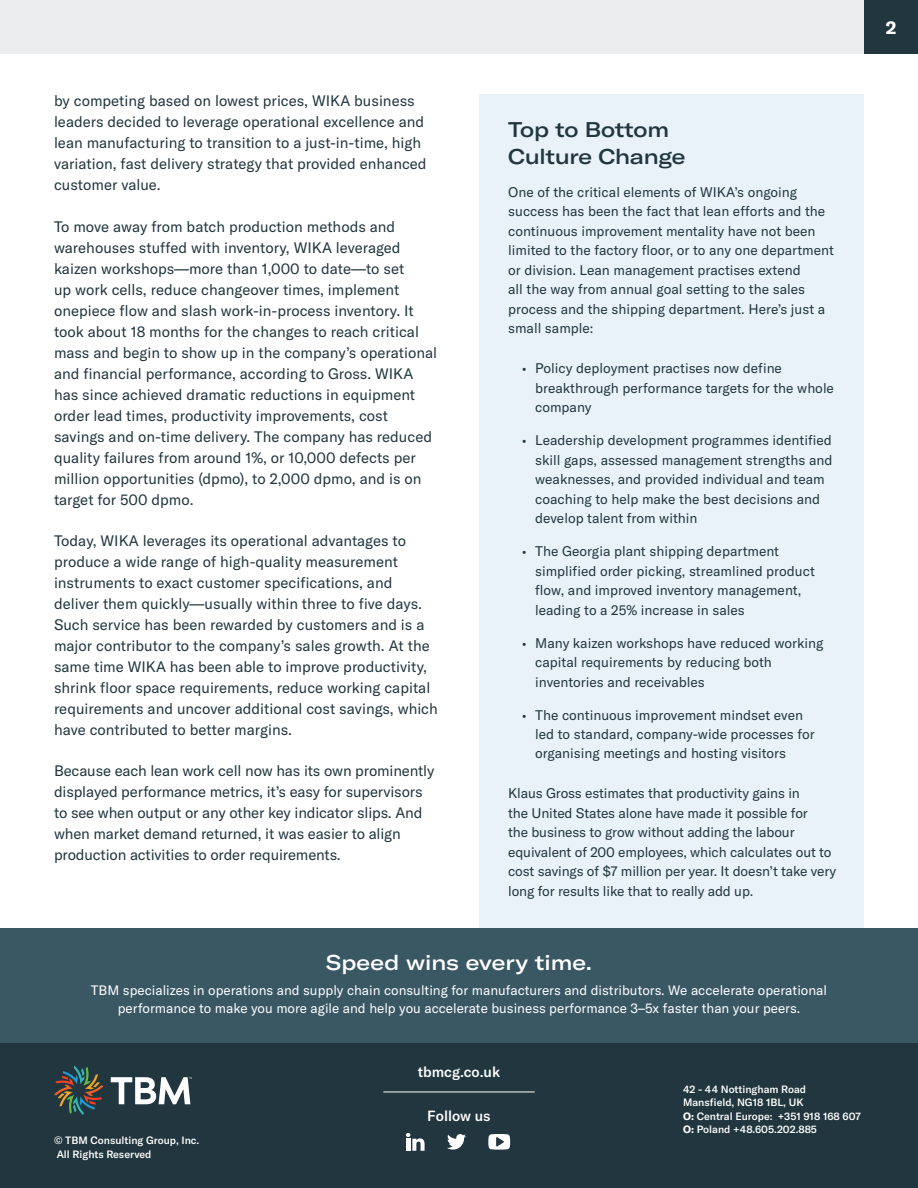
<style>
.page{position:relative;width:918px;height:1188px;background:#fff}
.page>*{position:absolute;margin:0;border:0;box-sizing:border-box;transform-origin:0 0}
.t1{font:500 expanded 21px/27px "GT America";letter-spacing:-.01em;color:#21363e}
.t2{font:500 expanded 21px "GT America";color:#fff}
.t3{font:700 18px "GT America";color:#fff}
.t4{font:15px/21px "GT America";color:#21363e}
.t5{font:500 14.55px "GT America";color:#fff}
.t6{font:13.8px/19.5px "GT America";color:#21363e}
.t7{font:13.5px/18px "GT America";color:#fff;text-align:center}
.t8{font:500 10.5px/13.5px "GT America";color:#fff}
.s1{font-weight:700}
</style>
<div class="page">
<div style="left:864px;top:0;width:54px;height:54px;background:#21363e"></div>
<div style="left:0;top:0;width:864px;height:54px;background:#ecedee"></div>
<div style="left:0;top:928px;width:918px;height:117px;background:#3a5764"></div>
<div style="left:0;top:1043px;width:918px;height:145px;background:#21363e"></div>
<svg style="left:54px;top:1066px;width:50px;height:49px"></svg>
<svg style="left:111px;top:1077px;width:81px;height:27px"></svg>
<svg style="left:406px;top:1133px;width:19px;height:18px"></svg>
<svg style="left:447px;top:1134px;width:19px;height:16px"></svg>
<svg style="left:488px;top:1134px;width:22px;height:16px"></svg>
<hr style="left:383px;top:1092px;width:152px;height:1px;background:#fff">
<div style="left:479px;top:94px;width:385px;height:834px;background:#e9f2f9"></div>
<p class="t4" style="left:54px;top:91px;width:374px">by competing based on lowest prices, WIKA business leaders decided to leverage operational excellence and lean manufacturing to transition to a just-in-time, high variation, fast delivery strategy that provided enhanced customer value.</p>
<p class="t4" style="left:54px;top:216px;width:385px">To move away from batch production methods and warehouses stuffed with inventory, WIKA leveraged kaizen workshops—more than 1,000 to date—to set<br>up work cells, reduce changeover times, implement onepiece flow and slash work-in-process inventory. It took about 18 months for the changes to reach critical mass and begin to show up in the company’s operational and financial performance, according to Gross. WIKA has since achieved dramatic reductions in equipment order lead times, productivity improvements, cost savings and on-time delivery. The company has reduced quality failures from around 1%, or 10,000 defects per million opportunities (dpmo), to 2,000 dpmo, and is on target for 500 dpmo.</p>
<p class="t4" style="left:54px;top:530px;width:385px">Today, WIKA leverages its operational advantages to produce a wide range of high-quality measurement instruments to exact customer specifications, and deliver them quickly—usually within three to five days.<br>Such service has been rewarded by customers and is a major contributor to the company’s sales growth. At the same time WIKA has been able to improve productivity, shrink floor space requirements, reduce working capital requirements and uncover additional cost savings, which have contributed to better margins.</p>
<p class="t4" style="left:54px;top:760px;width:382px">Because each lean work cell now has its own prominently displayed performance metrics, it’s easy for supervisors to see when output or any other key indicator slips. And when market demand returned, it was easier to align production activities to order requirements.</p>
<h1 class="t1" style="left:508px;top:116px;width:179px">Top to Bottom<br>Culture Change</h1>
<p class="t6" style="left:508px;top:182px;width:327px">One of the critical elements of WIKA’s ongoing success has been the fact that lean efforts and the continuous improvement mentality have not been limited to the factory floor, or to any one department or division. Lean management practises extend<br>all the way from annual goal setting to the sales process and the shipping department. Here’s just a small sample:</p>
<p class="t6" style="left:535px;top:358px;width:300px;text-indent:-13px">• Policy deployment practises now define breakthrough performance targets for the whole company</p>
<p class="t6" style="left:535px;top:430px;width:299px;text-indent:-13px">• Leadership development programmes identified skill gaps, assessed management strengths and weaknesses, and provided individual and team coaching to help make the best decisions and develop talent from within</p>
<p class="t6" style="left:535px;top:541px;width:281px;text-indent:-13px">• The Georgia plant shipping department simplified order picking, streamlined product flow, and improved inventory management, leading to a 25% increase in sales</p>
<p class="t6" style="left:535px;top:633px;width:290px;text-indent:-13px">• Many kaizen workshops have reduced working capital requirements by reducing both inventories and receivables</p>
<p class="t6" style="left:535px;top:705px;width:281px;text-indent:-13px">• The continuous improvement mindset even led to standard, company-wide processes for organising meetings and hosting visitors</p>
<p class="t6" style="left:508px;top:784px;width:330px">Klaus Gross estimates that productivity gains in<br>the United States alone have made it possible for<br>the business to grow without adding the labour equivalent of 200 employees, which calculates out to cost savings of $7 million per year. It doesn’t take very long for results like that to really add up.</p>
<h1 class="t2" style="left:326px;top:950px;width:268px">Speed wins every time.</h1>
<p class="t7" style="left:91px;top:981px;width:738px">TBM specializes in operations and supply chain consulting for manufacturers and distributors. We accelerate operational performance to make you more agile and help you accelerate business performance 3–5x faster than your peers.</p>
<p class="t8" style="left:54px;top:1134px;width:147px">© TBM Consulting Group, Inc.<br>All Rights Reserved</p>
<p class="t5" style="left:418px;top:1063px;width:84px">tbmcg.co.uk</p>
<p class="t5" style="left:427px;top:1107px;width:65px">Follow us</p>
<p class="t8" style="left:683px;top:1082px;width:179px">42 - 44 Nottingham Road<br>Mansfield, NG18 1BL, UK<br><span class="s1">O:</span> Central Europe: +351 918 168 607<br><span class="s1">O:</span> Poland +48.605.202.885</p>
<p class="t3" style="left:886px;top:16px;width:12px">2</p>
</div>
